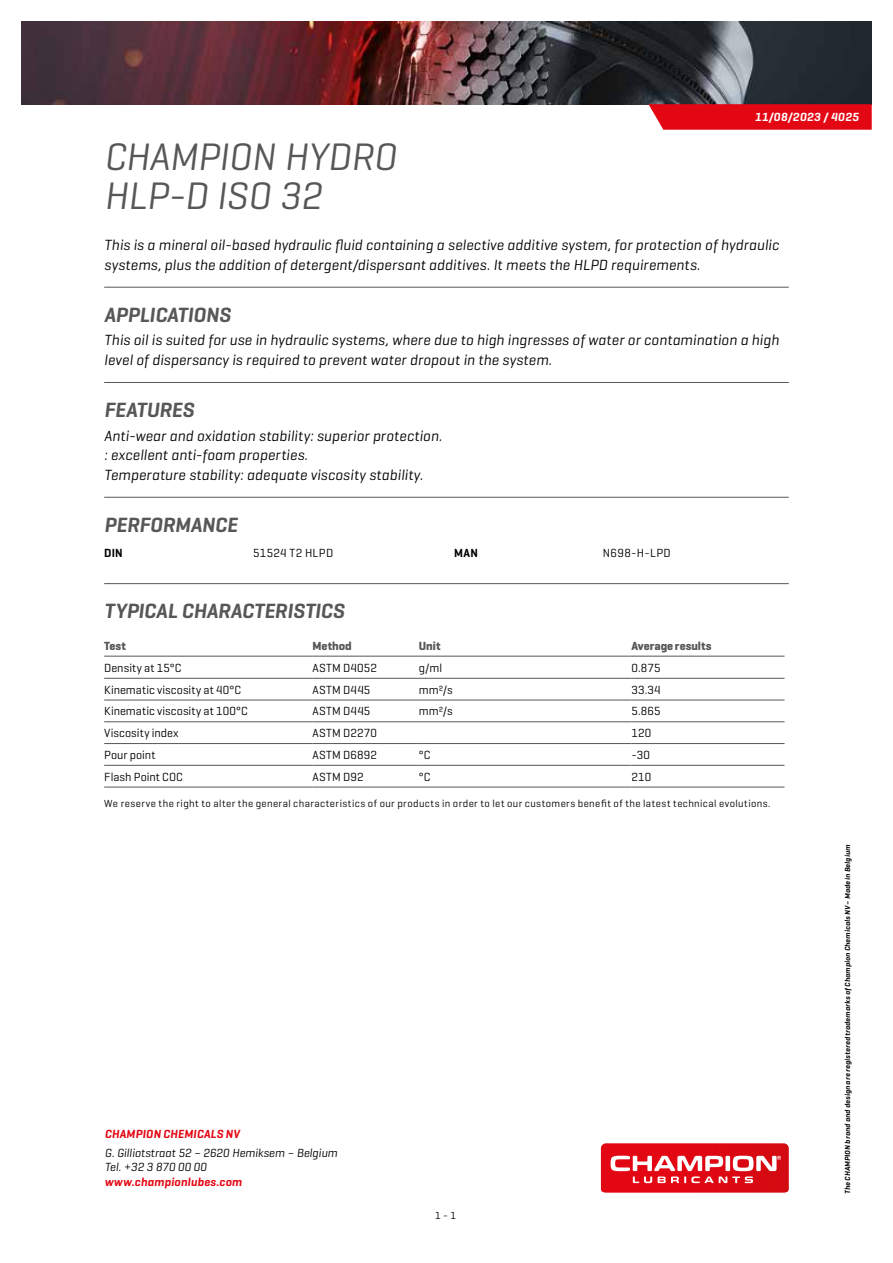
<style>
.page{position:relative;width:893px;height:1263px;background:#fff}
.page>*{position:absolute;margin:0;border:0;box-sizing:border-box;transform-origin:0 0}
.t1{font:italic 39px/39px "Geogrotesque";letter-spacing:-.005em;color:#575756}
.t2{font:italic 600 21px "Geogrotesque";letter-spacing:-.005em;color:#575756}
.t3{font:italic 15px/19.5px "Geogrotesque";letter-spacing:.01em;color:#000}
.t4{font:12px "Geogrotesque";letter-spacing:.015em;color:#000}
.t5{font:italic 12px/14.4px "Geogrotesque";color:#000}
.t6{font:italic 600 12px "Geogrotesque";letter-spacing:.015em;color:#e30613}
.t7{font:700 12px "Geogrotesque";color:#575756}
.t8{font:italic 600 12px "Geogrotesque";letter-spacing:.035em;color:#fff}
.t9{font:600 12px "Geogrotesque";letter-spacing:.025em;color:#000}
.t10{font:10.5px "Geogrotesque";letter-spacing:.035em;color:#000}
.t11{font:italic 600 7.5px "Geogrotesque";letter-spacing:.025em;color:#000}
</style>
<div class="page">
<svg style="left:601px;top:1143px;width:188px;height:49px;background:#e43740"></svg>
<img style="left:21px;top:21px;width:851px;height:83px">
<svg style="left:648px;top:104px;width:224px;height:26px;background:#e3121e"></svg>
<hr style="left:104px;top:287px;width:685px;height:1px;background:#575756">
<hr style="left:104px;top:382px;width:685px;height:1px;background:#575756">
<hr style="left:104px;top:497px;width:685px;height:1px;background:#575756">
<hr style="left:104px;top:583px;width:685px;height:1px;background:#575756">
<hr style="left:104px;top:656px;width:209px;height:1px;background:#575756">
<hr style="left:313px;top:656px;width:106px;height:1px;background:#575756">
<hr style="left:419px;top:656px;width:212px;height:1px;background:#575756">
<hr style="left:631px;top:656px;width:153px;height:1px;background:#575756">
<hr style="left:104px;top:678px;width:209px;height:1px;background:#575756">
<hr style="left:313px;top:678px;width:106px;height:1px;background:#575756">
<hr style="left:419px;top:678px;width:212px;height:1px;background:#575756">
<hr style="left:631px;top:678px;width:153px;height:1px;background:#575756">
<hr style="left:104px;top:700px;width:209px;height:1px;background:#575756">
<hr style="left:313px;top:700px;width:106px;height:1px;background:#575756">
<hr style="left:419px;top:700px;width:212px;height:1px;background:#575756">
<hr style="left:631px;top:700px;width:153px;height:1px;background:#575756">
<hr style="left:104px;top:721px;width:209px;height:1px;background:#575756">
<hr style="left:313px;top:721px;width:106px;height:1px;background:#575756">
<hr style="left:419px;top:721px;width:212px;height:1px;background:#575756">
<hr style="left:631px;top:721px;width:153px;height:1px;background:#575756">
<hr style="left:104px;top:743px;width:209px;height:1px;background:#575756">
<hr style="left:313px;top:743px;width:106px;height:1px;background:#575756">
<hr style="left:419px;top:743px;width:212px;height:1px;background:#575756">
<hr style="left:631px;top:743px;width:153px;height:1px;background:#575756">
<hr style="left:104px;top:765px;width:209px;height:1px;background:#575756">
<hr style="left:313px;top:765px;width:106px;height:1px;background:#575756">
<hr style="left:419px;top:765px;width:212px;height:1px;background:#575756">
<hr style="left:631px;top:765px;width:153px;height:1px;background:#575756">
<hr style="left:104px;top:787px;width:209px;height:1px;background:#575756">
<hr style="left:313px;top:787px;width:106px;height:1px;background:#575756">
<hr style="left:419px;top:787px;width:212px;height:1px;background:#575756">
<hr style="left:631px;top:787px;width:153px;height:1px;background:#575756">
<p class="t8" style="left:755px;top:110px;width:106px">11/08/2023 / 4025</p>
<h1 class="t1" style="left:104px;top:136px;width:294px">CHAMPION HYDRO<br>HLP-D ISO 32</h1>
<p class="t3" style="left:104px;top:235px;width:676px">This is a mineral oil-based hydraulic fluid containing a selective additive system, for protection of hydraulic systems, plus the addition of detergent/dispersant additives. It meets the HLPD requirements.</p>
<h2 class="t2" style="left:104px;top:301px;width:128px">APPLICATIONS</h2>
<p class="t3" style="left:104px;top:330px;width:676px">This oil is suited for use in hydraulic systems, where due to high ingresses of water or contamination a high level of dispersancy is required to prevent water dropout in the system.</p>
<h2 class="t2" style="left:104px;top:397px;width:91px">FEATURES</h2>
<p class="t3" style="left:104px;top:425px;width:339px">Anti-wear and oxidation stability: superior protection. : excellent anti-foam properties.<br>Temperature stability: adequate viscosity stability.</p>
<h2 class="t2" style="left:104px;top:511px;width:135px">PERFORMANCE</h2>
<p class="t9" style="left:104px;top:546px;width:20px">DIN</p>
<p class="t4" style="left:253px;top:546px;width:82px">51524 T2 HLPD</p>
<p class="t9" style="left:454px;top:546px;width:25px">MAN</p>
<p class="t4" style="left:603px;top:546px;width:69px">N698-H-LPD</p>
<h2 class="t2" style="left:104px;top:598px;width:242px">TYPICAL CHARACTERISTICS</h2>
<p class="t7" style="left:104px;top:638px;width:23px">Test</p>
<p class="t7" style="left:313px;top:638px;width:41px">Method</p>
<p class="t7" style="left:419px;top:638px;width:23px">Unit</p>
<p class="t7" style="left:631px;top:638px;width:81px">Average results</p>
<p class="t4" style="left:104px;top:660px;width:79px">Density at 15°C</p>
<p class="t4" style="left:313px;top:660px;width:66px">ASTM D4052</p>
<p class="t4" style="left:419px;top:660px;width:25px">g/ml</p>
<p class="t4" style="left:631px;top:660px;width:31px">0.875</p>
<p class="t4" style="left:104px;top:682px;width:138px">Kinematic viscosity at 40°C</p>
<p class="t4" style="left:313px;top:682px;width:59px">ASTM D445</p>
<p class="t4" style="left:419px;top:682px;width:35px">mm²/s</p>
<p class="t4" style="left:631px;top:682px;width:31px">33.34</p>
<p class="t4" style="left:104px;top:704px;width:145px">Kinematic viscosity at 100°C</p>
<p class="t4" style="left:313px;top:704px;width:59px">ASTM D445</p>
<p class="t4" style="left:419px;top:704px;width:35px">mm²/s</p>
<p class="t4" style="left:631px;top:704px;width:31px">5.865</p>
<p class="t4" style="left:104px;top:726px;width:76px">Viscosity index</p>
<p class="t4" style="left:313px;top:726px;width:66px">ASTM D2270</p>
<p class="t4" style="left:631px;top:726px;width:21px">120</p>
<p class="t4" style="left:104px;top:747px;width:53px">Pour point</p>
<p class="t4" style="left:313px;top:747px;width:66px">ASTM D6892</p>
<p class="t4" style="left:419px;top:747px;width:13px">°C</p>
<p class="t4" style="left:631px;top:747px;width:20px">-30</p>
<p class="t4" style="left:104px;top:769px;width:80px">Flash Point COC</p>
<p class="t4" style="left:313px;top:769px;width:53px">ASTM D92</p>
<p class="t4" style="left:419px;top:769px;width:13px">°C</p>
<p class="t4" style="left:631px;top:769px;width:21px">210</p>
<p class="t10" style="left:104px;top:796px;width:668px">We reserve the right to alter the general characteristics of our products in order to let our customers benefit of the latest technical evolutions.</p>
<p class="t6" style="left:105px;top:1126px;width:136px">CHAMPION CHEMICALS NV</p>
<p class="t5" style="left:105px;top:1145px;width:234px">G. Gilliotstraat 52 – 2620 Hemiksem – Belgium<br>Tel. +32 3 870 00 00</p>
<p class="t6" style="left:105px;top:1174px;width:139px">www.championlubes.com</p>
<p class="t10" style="left:435px;top:1209px;width:23px">1 - 1</p>
<p class="t11" style="left:843px;top:1194px;width:351px;rotate:-90deg">The CHAMPION brand and design are registered trademarks of Champion Chemicals NV – Made in Belgium</p>
</div>
